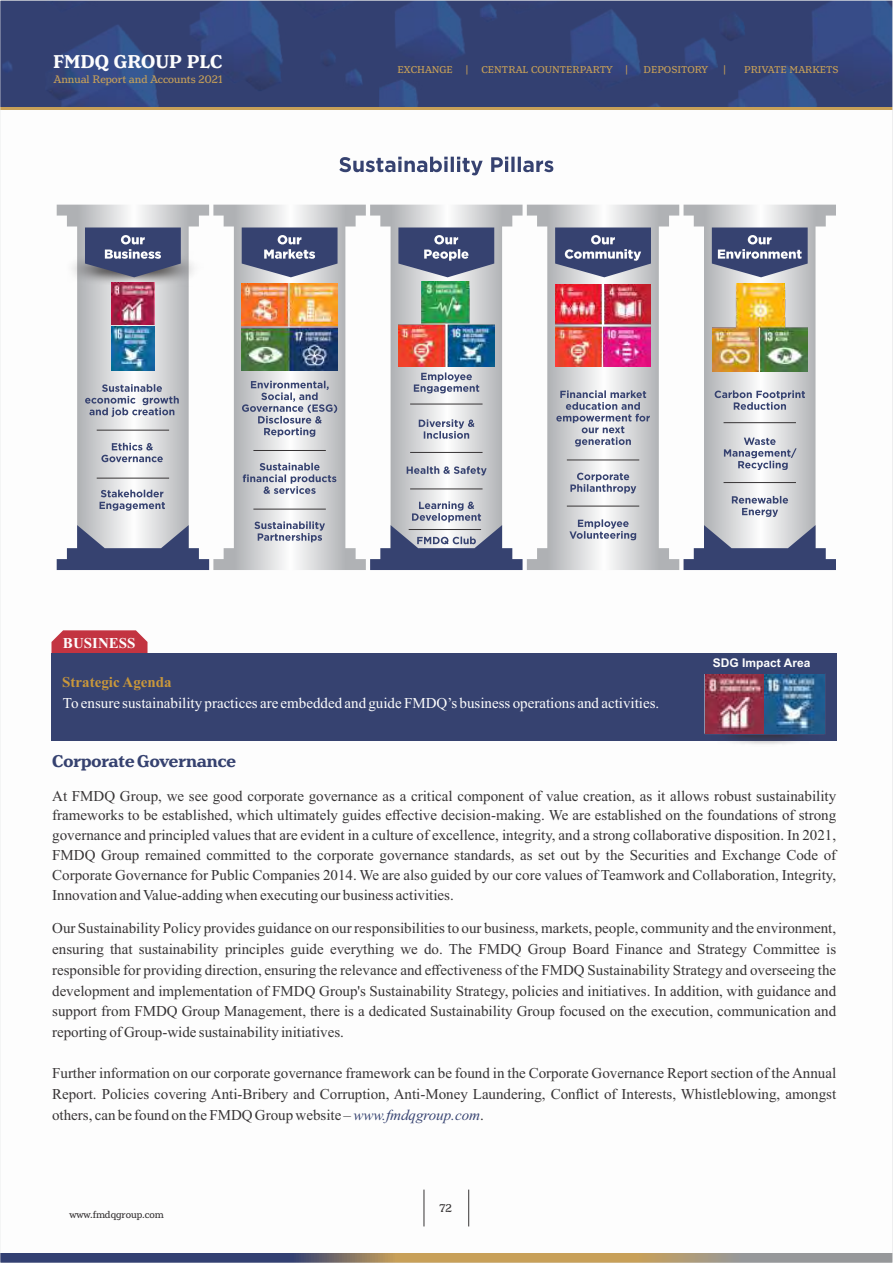
<style>
.page{position:relative;width:893px;height:1263px;background:#fff}
.page>*{position:absolute;margin:0;border:0;box-sizing:border-box;transform-origin:0 0}
.t1{font:700 19.65px "Henriette";color:#fdfdfd}
.t2{font:700 18px "Henriette";color:#364270}
.t3{font:15px/20.7px "Times New Roman";color:#373435;text-align:justify}
.t4{font:15px "Times New Roman";color:#fdfdfd}
.t5{font:700 15px "Times New Roman";color:#c9973b}
.t6{font:700 15px "Times New Roman";color:#fdfdfd}
.t7{font:700 12px "Arial";color:#fdfdfd}
.t8{font:12px "Henriette";color:#373435}
.t9{font:11.55px "Henriette";color:#c7a058}
.t10{font:10.5px "Henriette";color:#c7a058}
.t11{font:10.5px "Henriette";color:#373435}
.s1{font-style:italic;color:#364270}
</style>
<div class="page">
<svg style="left:2px;top:1253px;width:889px;height:8px"></svg>
<img style="left:2px;top:2px;width:455px;height:105px">
<img style="left:457px;top:2px;width:434px;height:105px">
<hr style="left:0;top:107px;width:893px;height:3px;background:#c7a058">
<hr style="left:424px;top:1189px;width:1px;height:37px;background:#373435">
<hr style="left:468px;top:1189px;width:1px;height:37px;background:#373435">
<svg style="left:51px;top:630px;width:97px;height:24px"></svg>
<div style="left:51px;top:654px;width:786px;height:87px;background:#364270"></div>
<svg style="left:704px;top:674px;width:121px;height:61px"></svg>
<img style="left:705px;top:674px;width:119px;height:59px">
<svg style="left:339px;top:157px;width:214px;height:18px"></svg>
<svg style="left:527px;top:205px;width:152px;height:365px"></svg>
<svg style="left:57px;top:205px;width:152px;height:320px"></svg>
<img style="left:63px;top:251px;width:140px;height:36px">
<svg style="left:57px;top:525px;width:152px;height:45px"></svg>
<svg style="left:85px;top:384px;width:94px;height:127px"></svg>
<svg style="left:85px;top:227px;width:96px;height:50px"></svg>
<svg style="left:213px;top:205px;width:153px;height:365px"></svg>
<svg style="left:370px;top:205px;width:153px;height:167px"></svg>
<svg style="left:683px;top:205px;width:153px;height:320px"></svg>
<svg style="left:683px;top:525px;width:153px;height:45px"></svg>
<svg style="left:242px;top:381px;width:95px;height:161px"></svg>
<svg style="left:242px;top:227px;width:96px;height:50px"></svg>
<svg style="left:398px;top:227px;width:96px;height:50px"></svg>
<svg style="left:555px;top:227px;width:96px;height:50px"></svg>
<svg style="left:712px;top:227px;width:96px;height:50px"></svg>
<svg style="left:370px;top:372px;width:153px;height:198px"></svg>
<svg style="left:556px;top:390px;width:94px;height:150px"></svg>
<svg style="left:715px;top:390px;width:90px;height:127px"></svg>
<img style="left:111px;top:283px;width:43px;height:42px">
<img style="left:111px;top:327px;width:44px;height:43px">
<img style="left:242px;top:283px;width:95px;height:88px">
<img style="left:399px;top:282px;width:95px;height:84px">
<img style="left:555px;top:285px;width:96px;height:81px">
<img style="left:712px;top:283px;width:95px;height:88px">
<hr style="left:97px;top:430px;width:72px;height:1px;background:#373435">
<hr style="left:97px;top:478px;width:72px;height:1px;background:#373435">
<hr style="left:253px;top:450px;width:73px;height:1px;background:#373435">
<hr style="left:253px;top:509px;width:73px;height:1px;background:#373435">
<hr style="left:410px;top:404px;width:73px;height:1px;background:#373435">
<hr style="left:410px;top:452px;width:73px;height:1px;background:#373435">
<hr style="left:410px;top:489px;width:73px;height:1px;background:#373435">
<hr style="left:567px;top:460px;width:72px;height:1px;background:#373435">
<hr style="left:567px;top:506px;width:72px;height:1px;background:#373435">
<hr style="left:723px;top:422px;width:73px;height:1px;background:#373435">
<hr style="left:723px;top:482px;width:73px;height:1px;background:#373435">
<hr style="left:409px;top:529px;width:72px;height:1px;background:#373435">
<h1 class="t1" style="left:53px;top:54px;width:171px">FMDQ GROUP PLC</h1>
<p class="t10" style="left:398px;top:66px;width:232px">EXCHANGE | CENTRAL COUNTERPARTY |</p>
<p class="t10" style="left:644px;top:66px;width:66px">DEPOSITORY</p>
<p class="t10" style="left:724px;top:66px;width:4px">|</p>
<p class="t10" style="left:744px;top:66px;width:96px">PRIVATE MARKETS</p>
<p class="t9" style="left:54px;top:75px;width:170px">Annual Report and Accounts 2021</p>
<p class="t6" style="left:63px;top:638px;width:74px">BUSINESS</p>
<p class="t5" style="left:62px;top:677px;width:111px">Strategic Agenda</p>
<p class="t4" style="left:63px;top:697px;width:598px">To ensure sustainability practices are embedded and guide FMDQ’s business operations and activities.</p>
<p class="t7" style="left:713px;top:659px;width:99px">SDG Impact Area</p>
<p class="t2" style="left:52px;top:754px;width:185px">Corporate Governance</p>
<p class="t3" style="left:52px;top:787px;width:786px;line-height:20px">At FMDQ Group, we see good corporate governance as a critical component of value creation, as it allows robust sustainability frameworks to be established, which ultimately guides effective decision-making. We are established on the foundations of strong governance and principled values that are evident in a culture of excellence, integrity, and a strong collaborative disposition. In 2021, FMDQ Group remained committed to the corporate governance standards, as set out by the Securities and Exchange Code of Corporate Governance for Public Companies 2014. We are also guided by our core values of Teamwork and Collaboration, Integrity, Innovation and Value-adding when executing our business activities.</p>
<p class="t3" style="left:52px;top:919px;width:785px">Our Sustainability Policy provides guidance on our responsibilities to our business, markets, people, community and the environment, ensuring that sustainability principles guide everything we do. The FMDQ Group Board Finance and Strategy Committee is responsible for providing direction, ensuring the relevance and effectiveness of the FMDQ Sustainability Strategy and overseeing the development and implementation of FMDQ Group's Sustainability Strategy, policies and initiatives. In addition, with guidance and support from FMDQ Group Management, there is a dedicated Sustainability Group focused on the execution, communication and reporting of Group-wide sustainability initiatives.</p>
<p class="t3" style="left:52px;top:1064px;width:785px">Further information on our corporate governance framework can be found in the Corporate Governance Report section of the Annual Report. Policies covering Anti-Bribery and Corruption, Anti-Money Laundering, Conflict of Interests, Whistleblowing, amongst others, can be found on the FMDQ Group website – <span class="s1">www.fmdqgroup.com</span>.</p>
<p class="t11" style="left:70px;top:1211px;width:96px">www.fmdqgroup.com</p>
<p class="t8" style="left:439px;top:1204px;width:14px">72</p>
</div>
